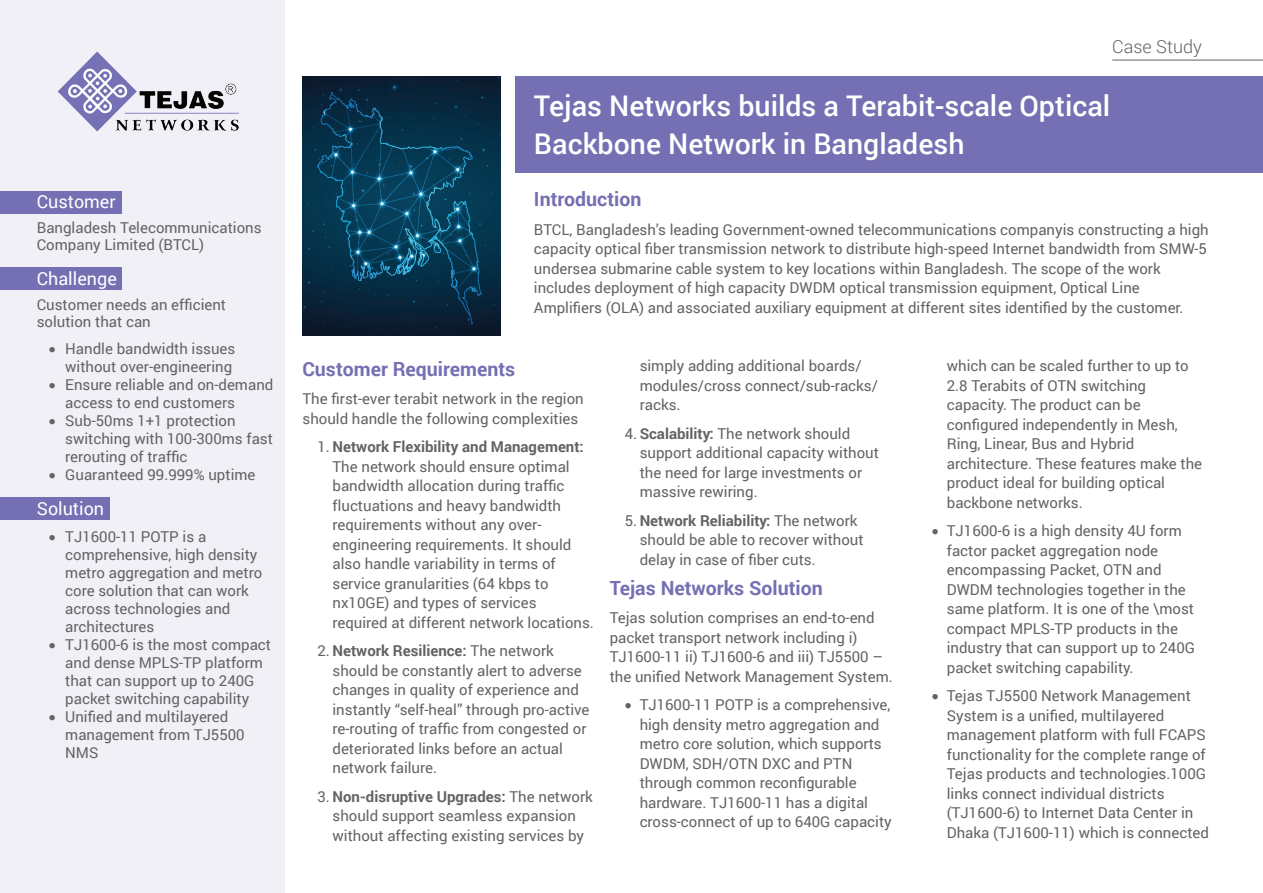
<style>
.page{position:relative;width:1263px;height:893px;background:#fff}
.page>*{position:absolute;margin:0;border:0;box-sizing:border-box;transform-origin:0 0}
.t1{font:500 28.5px/37.7px "Roboto";color:#fff}
.t2{font:700 19.5px "Roboto";color:#756fb3}
.t3{font:18px "Roboto";color:#fff}
.t4{font:300 18px "Roboto";color:#636366}
.t5{font:15px/19.5px "Roboto";color:#636366}
.s1{font-weight:700}
</style>
<div class="page">
<div style="left:0;top:0;width:284px;height:893px;background:#f1f0f7"></div>
<div style="left:0;top:191px;width:122px;height:22px;background:#756fb3"></div>
<div style="left:0;top:267px;width:122px;height:23px;background:#756fb3"></div>
<div style="left:0;top:497px;width:110px;height:22px;background:#756fb3"></div>
<img style="left:57px;top:51px;width:182px;height:81px">
<hr style="left:1112px;top:60px;width:151px;height:1px;background:#636366">
<div style="left:516px;top:77px;width:747px;height:96px;background:#756fb3"></div>
<img style="left:302px;top:77px;width:198px;height:258px">
<p class="t3" style="left:37px;top:189px;width:80px">Customer</p>
<p class="t5" style="left:37px;top:219px;width:226px;line-height:16.5px">Bangladesh Telecommunications<br>Company Limited (BTCL)</p>
<p class="t3" style="left:37px;top:266px;width:82px">Challenge</p>
<p class="t5" style="left:37px;top:296px;width:191px;line-height:16.5px">Customer needs an efficient solution that can</p>
<p class="t5" style="left:49px;top:339px;width:188px;line-height:18px;text-align:right">• Handle bandwidth issues without over-engineering</p>
<p class="t5" style="left:65px;top:375px;width:210px;line-height:18px;text-indent:-16px">• Ensure reliable and on-demand access to end customers</p>
<p class="t5" style="left:65px;top:411px;width:209px;line-height:18px;text-indent:-16px">• Sub-50ms 1+1 protection switching with 100-300ms fast rerouting of traffic</p>
<p class="t5" style="left:49px;top:464px;width:208px">• Guaranteed 99.999% uptime</p>
<p class="t3" style="left:37px;top:495px;width:69px">Solution</p>
<p class="t5" style="left:65px;top:527px;width:198px;line-height:18px;text-indent:-16px">• TJ1600-11 POTP is a comprehensive, high density metro aggregation and metro core solution that can work across technologies and architectures</p>
<p class="t5" style="left:49px;top:635px;width:224px;line-height:18px;text-align:center">• TJ1600-6 is the most compact and dense MPLS-TP platform that can support up to 240G packet switching capability</p>
<p class="t5" style="left:65px;top:707px;width:181px;line-height:18px;text-indent:-16px">• Unified and multilayered management from TJ5500<br>NMS</p>
<p class="t4" style="left:1112px;top:34px;width:91px">Case Study</p>
<h1 class="t1" style="left:534px;top:86px;width:578px">Tejas Networks builds a Terabit-scale Optical<br>Backbone Network in Bangladesh</h1>
<h2 class="t2" style="left:534px;top:185px;width:109px">Introduction</h2>
<p class="t5" style="left:534px;top:219px;width:676px">BTCL, Bangladesh’s leading Government-owned telecommunications companyis constructing a high capacity optical fiber transmission network to distribute high-speed Internet bandwidth from SMW-5 undersea submarine cable system to key locations within Bangladesh. The scope of the work includes deployment of high capacity DWDM optical transmission equipment, Optical Line Amplifiers (OLA) and associated auxiliary equipment at different sites identified by the customer.</p>
<h2 class="t2" style="left:302px;top:355px;width:214px">Customer Requirements</h2>
<p class="t5" style="left:302px;top:389px;width:283px">The first-ever terabit network in the region should handle the following complexities</p>
<p class="t5" style="left:332px;top:437px;width:263px;text-indent:-15px">1. <span class="s1">Network Flexibility and Management:<br></span>The network should ensure optimal bandwidth allocation during traffic fluctuations and heavy bandwidth requirements without any over&shy;engineering requirements. It should also handle variability in terms of service granularities (64 kbps to nx10GE) and types of services required at different network locations.</p>
<p class="t5" style="left:332px;top:641px;width:258px;text-indent:-15px">2. <span class="s1">Network Resilience:</span> The network should be constantly alert to adverse changes in quality of experience and instantly “self-heal” through pro-active re-routing of traffic from congested or deteriorated links before an actual network failure.</p>
<p class="t5" style="left:317px;top:786px;width:277px;text-align:center">3. <span class="s1">Non-disruptive Upgrades:</span> The network should support seamless expansion without affecting existing services by</p>
<p class="t5" style="left:640px;top:355px;width:240px">simply adding additional boards/ modules/cross connect/sub-racks/ racks.</p>
<p class="t5" style="left:640px;top:423px;width:241px;text-indent:-15px">4. <span class="s1">Scalability:</span> The network should support additional capacity without the need for large investments or massive rewiring.</p>
<p class="t5" style="left:640px;top:510px;width:225px;text-indent:-15px">5. <span class="s1">Network Reliability:</span> The network should be able to recover without delay in case of fiber cuts.</p>
<h2 class="t2" style="left:610px;top:574px;width:215px">Tejas Networks Solution</h2>
<p class="t5" style="left:610px;top:607px;width:285px">Tejas solution comprises an end-to-end packet transport network including i)<br>TJ1600-11 ii) TJ1600-6 and iii) TJ5500 – the unified Network Management System.</p>
<p class="t5" style="left:640px;top:694px;width:254px;text-indent:-15px">• TJ1600-11 POTP is a comprehensive, high density metro aggregation and metro core solution, which supports DWDM, SDH/OTN DXC and PTN through common reconfigurable hardware. TJ1600-11 has a digital cross-connect of up to 640G capacity</p>
<p class="t5" style="left:947px;top:355px;width:257px">which can be scaled further to up to<br>2.8 Terabits of OTN switching capacity. The product can be configured independently in Mesh,<br>Ring, Linear, Bus and Hybrid architecture. These features make the product ideal for building optical backbone networks.</p>
<p class="t5" style="left:947px;top:520px;width:250px;text-indent:-15px">• TJ1600-6 is a high density 4U form factor packet aggregation node encompassing Packet, OTN and<br>DWDM technologies together in the same platform. It is one of the \most compact MPLS-TP products in the industry that can support up to 240G packet switching capability.</p>
<p class="t5" style="left:947px;top:685px;width:264px;text-indent:-15px">• Tejas TJ5500 Network Management System is a unified, multilayered management platform with full FCAPS functionality for the complete range of Tejas products and technologies.100G links connect individual districts (TJ1600-6) to Internet Data Center in Dhaka (TJ1600-11) which is connected</p>
</div>
